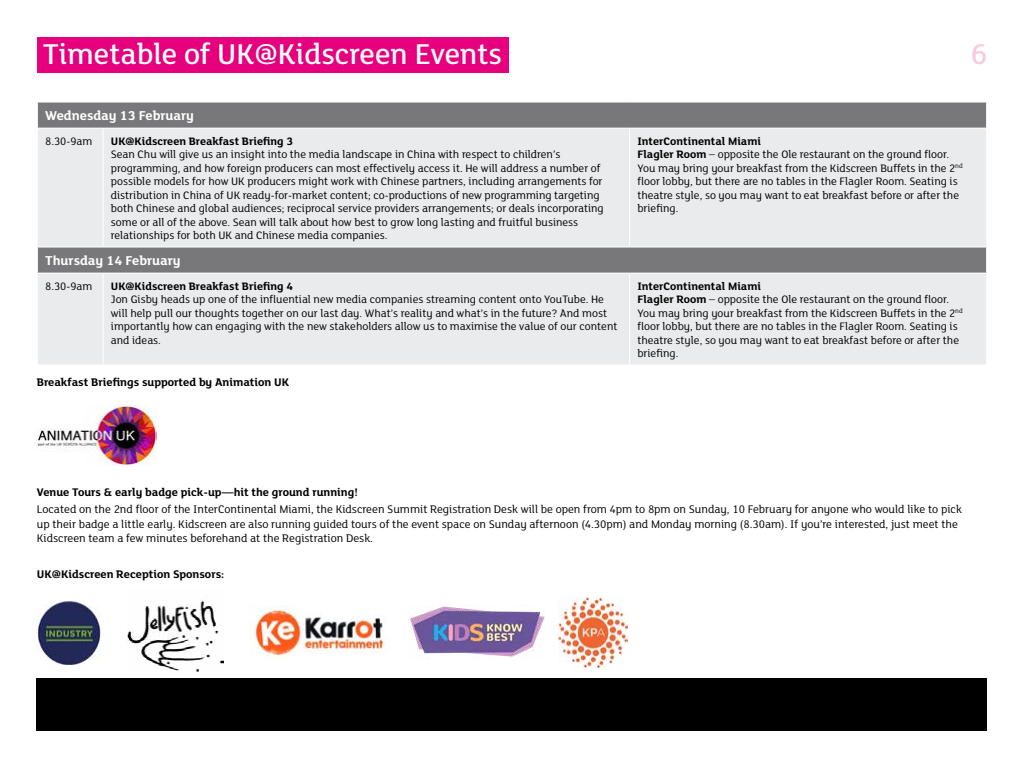
<style>
.page{position:relative;width:1024px;height:768px;background:#fff}
.page>*{position:absolute;margin:0;border:0;box-sizing:border-box;transform-origin:0 0}
.t1{font:500 31.1px "FS Lola";color:#fff}
.t2{font:500 31.1px "FS Lola";color:#f8c9df}
.t3{font:700 14px "FS Lola";color:#fff}
.t4{font:12px/14.4px "FS Lola";color:#000}
.t5{font:700 12px "FS Lola";color:#000}
.t6{font:11.8px/13.5px "FS Lola";color:#000}
.t7{font:700 11.8px "FS Lola";color:#000}
.s1{font-weight:700}
</style>
<div class="page">
<div style="left:37px;top:679px;width:950px;height:52px;background:#000"></div>
<div style="left:37px;top:37px;width:471px;height:35px;background:#e6007d"></div>
<div style="left:38px;top:103px;width:948px;height:25px;background:#78777a"></div>
<svg style="left:38px;top:129px;width:948px;height:236px;background:#dedee0"></svg>
<hr style="left:37px;top:247px;width:66px;height:1px;background:#fff">
<hr style="left:103px;top:129px;width:1px;height:118px;background:#fff">
<hr style="left:103px;top:247px;width:527px;height:1px;background:#fff">
<hr style="left:629px;top:129px;width:1px;height:118px;background:#fff">
<hr style="left:630px;top:247px;width:357px;height:1px;background:#fff">
<hr style="left:37px;top:273px;width:66px;height:1px;background:#fff">
<hr style="left:103px;top:273px;width:527px;height:1px;background:#fff">
<hr style="left:103px;top:274px;width:1px;height:91px;background:#fff">
<hr style="left:630px;top:273px;width:357px;height:1px;background:#fff">
<hr style="left:629px;top:274px;width:1px;height:91px;background:#fff">
<svg style="left:37px;top:248px;width:1px;height:25px"></svg>
<svg style="left:986px;top:248px;width:1px;height:25px"></svg>
<svg style="left:37px;top:103px;width:1px;height:25px"></svg>
<svg style="left:986px;top:103px;width:1px;height:25px"></svg>
<img style="left:37px;top:600px;width:64px;height:65px">
<img style="left:128px;top:598px;width:95px;height:74px">
<img style="left:254px;top:606px;width:132px;height:52px">
<img style="left:410px;top:606px;width:135px;height:52px">
<img style="left:558px;top:598px;width:70px;height:69px">
<img style="left:37px;top:404px;width:120px;height:62px">
<h1 class="t1" style="left:43px;top:34px;width:461px">Timetable of UK@Kidscreen Events</h1>
<h1 class="t2" style="left:971px;top:34px;width:18px">6</h1>
<p class="t3" style="left:45px;top:106px;width:150px">Wednesday 13 February</p>
<p class="t6" style="left:45px;top:134px;width:49px">8.30-9am</p>
<p class="t7" style="left:111px;top:133px;width:184px">UK@Kidscreen Breakfast Briefing 3</p>
<p class="t6" style="left:111px;top:147px;width:494px">Sean Chu will give us an insight into the media landscape in China with respect to children’s programming, and how foreign producers can most effectively access it. He will address a number of possible models for how UK producers might work with Chinese partners, including arrangements for distribution in China of UK ready-for-market content; co-productions of new programming targeting both Chinese and global audiences; reciprocal service providers arrangements; or deals incorporating some or all of the above. Sean will talk about how best to grow long lasting and fruitful business relationships for both UK and Chinese media companies.</p>
<p class="t3" style="left:45px;top:251px;width:137px">Thursday 14 February</p>
<p class="t6" style="left:45px;top:279px;width:49px">8.30-9am</p>
<p class="t7" style="left:111px;top:278px;width:184px">UK@Kidscreen Breakfast Briefing 4</p>
<p class="t6" style="left:111px;top:292px;width:508px">Jon Gisby heads up one of the influential new media companies streaming content onto YouTube. He will help pull our thoughts together on our last day. What’s reality and what’s in the future? And most importantly how can engaging with the new stakeholders allow us to maximise the value of our content and ideas.</p>
<p class="t5" style="left:37px;top:374px;width:254px">Breakfast Briefings supported by Animation UK</p>
<p class="t6" style="left:637px;top:134px;width:327px"><span class="s1">InterContinental Miami<br>Flagler Room</span> – opposite the Ole restaurant on the ground floor.<br>You may bring your breakfast from the Kidscreen Buffets in the 2<sup>nd </sup>floor lobby, but there are no tables in the Flagler Room. Seating is theatre style, so you may want to eat breakfast before or after the briefing.</p>
<p class="t6" style="left:637px;top:279px;width:327px"><span class="s1">InterContinental Miami<br>Flagler Room</span> – opposite the Ole restaurant on the ground floor.<br>You may bring your breakfast from the Kidscreen Buffets in the 2<sup>nd </sup>floor lobby, but there are no tables in the Flagler Room. Seating is theatre style, so you may want to eat breakfast before or after the briefing.</p>
<p class="t5" style="left:37px;top:484px;width:322px">Venue Tours &amp; early badge pick-up—hit the ground running!</p>
<p class="t4" style="left:37px;top:502px;width:927px">Located on the 2nd floor of the InterContinental Miami, the Kidscreen Summit Registration Desk will be open from 4pm to 8pm on Sunday, 10 February for anyone who would like to pick up their badge a little early. Kidscreen are also running guided tours of the event space on Sunday afternoon (4.30pm) and Monday morning (8.30am). If you’re interested, just meet the<br>Kidscreen team a few minutes beforehand at the Registration Desk.</p>
<p class="t5" style="left:37px;top:566px;width:189px">UK@Kidscreen Reception Sponsors:</p>
</div>
